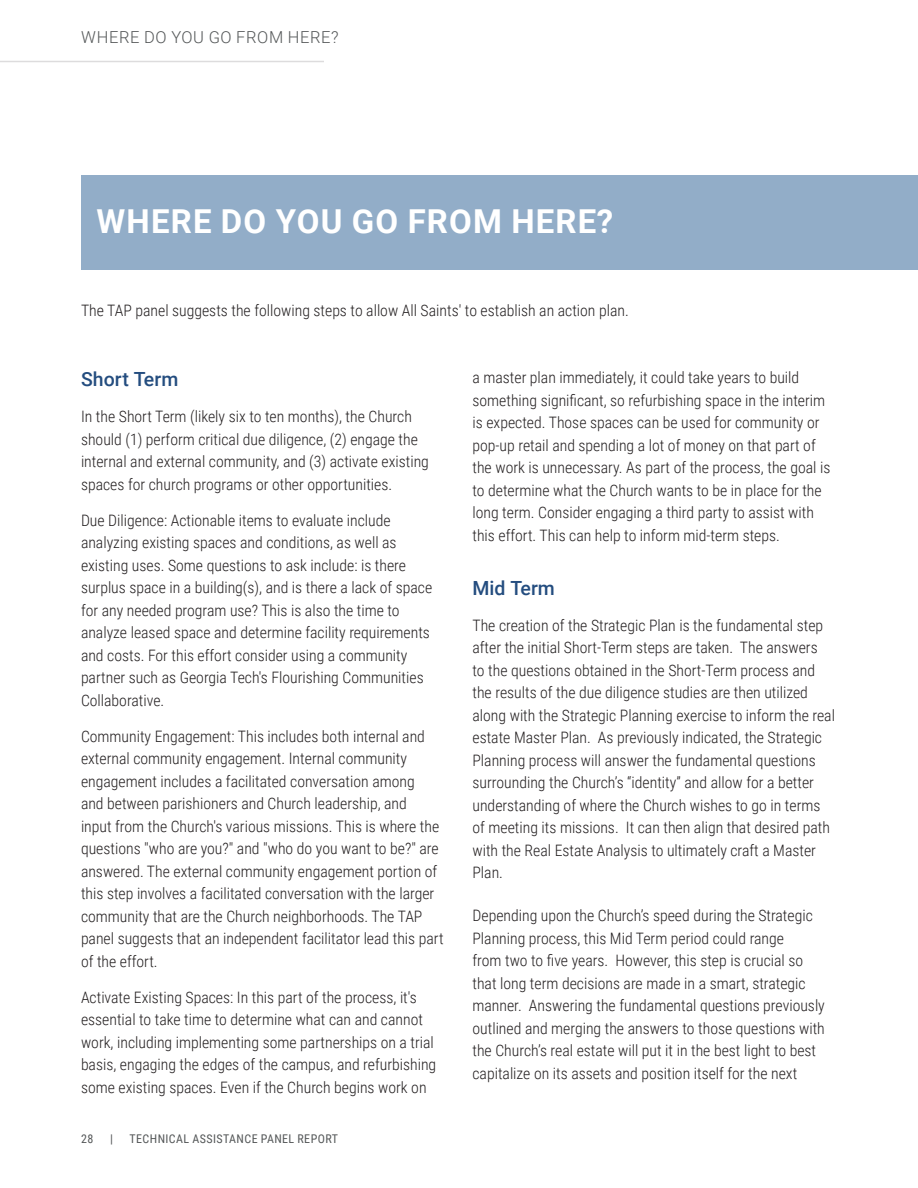
<style>
.page{position:relative;width:918px;height:1188px;background:#fff}
.page>*{position:absolute;margin:0;border:0;box-sizing:border-box;transform-origin:0 0}
.t1{font:700 33px "Roboto";letter-spacing:.035em;color:#fff}
.BODY_TXT{font:500 19.5px "Roboto";color:#244d7f}
.Section_Heading{font:300 16.5px "Roboto";letter-spacing:.035em;color:#545758}
.BODY_TXT-2{font:300 15.75px/22.5px "Roboto Condensed";color:#231f20}
.t2{font:12px "Roboto Condensed";letter-spacing:.035em;color:#545758}
</style>
<div class="page">
<hr style="left:0;top:61px;width:324px;height:1px;background:#dddcdd">
<div style="left:81px;top:176px;width:837px;height:94px;background:#92adc8"></div>
<p class="Section_Heading" style="left:81px;top:26px;width:259px">WHERE DO YOU GO FROM HERE?</p>
<h1 class="t1" style="left:97px;top:199px;width:518px">WHERE DO YOU GO FROM HERE?</h1>
<p class="BODY_TXT-2" style="left:81px;top:299px;width:549px">The TAP panel suggests the following steps to allow All Saints' to establish an action plan.</p>
<p class="BODY_TXT" style="left:81px;top:366px;width:99px">Short Term</p>
<p class="BODY_TXT-2" style="left:81px;top:405px;width:349px">In the Short Term (likely six to ten months), the Church should (1) perform critical due diligence, (2) engage the internal and external community, and (3) activate existing spaces for church programs or other opportunities.</p>
<p class="BODY_TXT-2" style="left:81px;top:508px;width:353px">Due Diligence: Actionable items to evaluate include analyzing existing spaces and conditions, as well as existing uses. Some questions to ask include: is there surplus space in a building(s), and is there a lack of space for any needed program use? This is also the time to analyze leased space and determine facility requirements and costs. For this effort consider using a community partner such as Georgia Tech's Flourishing Communities Collaborative.</p>
<p class="BODY_TXT-2" style="left:81px;top:724px;width:364px">Community Engagement: This includes both internal and external community engagement. Internal community engagement includes a facilitated conversation among<br>and between parishioners and Church leadership, and<br>input from the Church's various missions. This is where the questions "who are you?" and "who do you want to be?" are answered. The external community engagement portion of this step involves a facilitated conversation with the larger community that are the Church neighborhoods. The TAP panel suggests that an independent facilitator lead this part of the effort.</p>
<p class="BODY_TXT-2" style="left:81px;top:985px;width:357px">Activate Existing Spaces: In this part of the process, it's essential to take time to determine what can and cannot work, including implementing some partnerships on a trial basis, engaging the edges of the campus, and refurbishing some existing spaces. Even if the Church begins work on</p>
<p class="t2" style="left:81px;top:1130px;width:14px">28</p>
<p class="t2" style="left:110px;top:1130px;width:4px">|</p>
<p class="t2" style="left:130px;top:1130px;width:210px">TECHNICAL ASSISTANCE PANEL REPORT</p>
<p class="BODY_TXT-2" style="left:472px;top:366px;width:359px">a master plan immediately, it could take years to build something significant, so refurbishing space in the interim is expected. Those spaces can be used for community or pop-up retail and spending a lot of money on that part of the work is unnecessary. As part of the process, the goal is to determine what the Church wants to be in place for the long term. Consider engaging a third party to assist with this effort. This can help to inform mid-term steps.</p>
<p class="BODY_TXT" style="left:472px;top:574px;width:84px">Mid Term</p>
<p class="BODY_TXT-2" style="left:472px;top:613px;width:364px">The creation of the Strategic Plan is the fundamental step after the initial Short-Term steps are taken. The answers<br>to the questions obtained in the Short-Term process and the results of the due diligence studies are then utilized along with the Strategic Planning exercise to inform the real estate Master Plan. As previously indicated, the Strategic Planning process will answer the fundamental questions surrounding the Church’s “identity” and allow for a better understanding of where the Church wishes to go in terms of meeting its missions. It can then align that desired path with the Real Estate Analysis to ultimately craft a Master Plan.</p>
<p class="BODY_TXT-2" style="left:472px;top:904px;width:354px">Depending upon the Church’s speed during the Strategic Planning process, this Mid Term period could range<br>from two to five years. However, this step is crucial so that long term decisions are made in a smart, strategic manner. Answering the fundamental questions previously outlined and merging the answers to those questions with the Church’s real estate will put it in the best light to best capitalize on its assets and position itself for the next</p>
</div>
